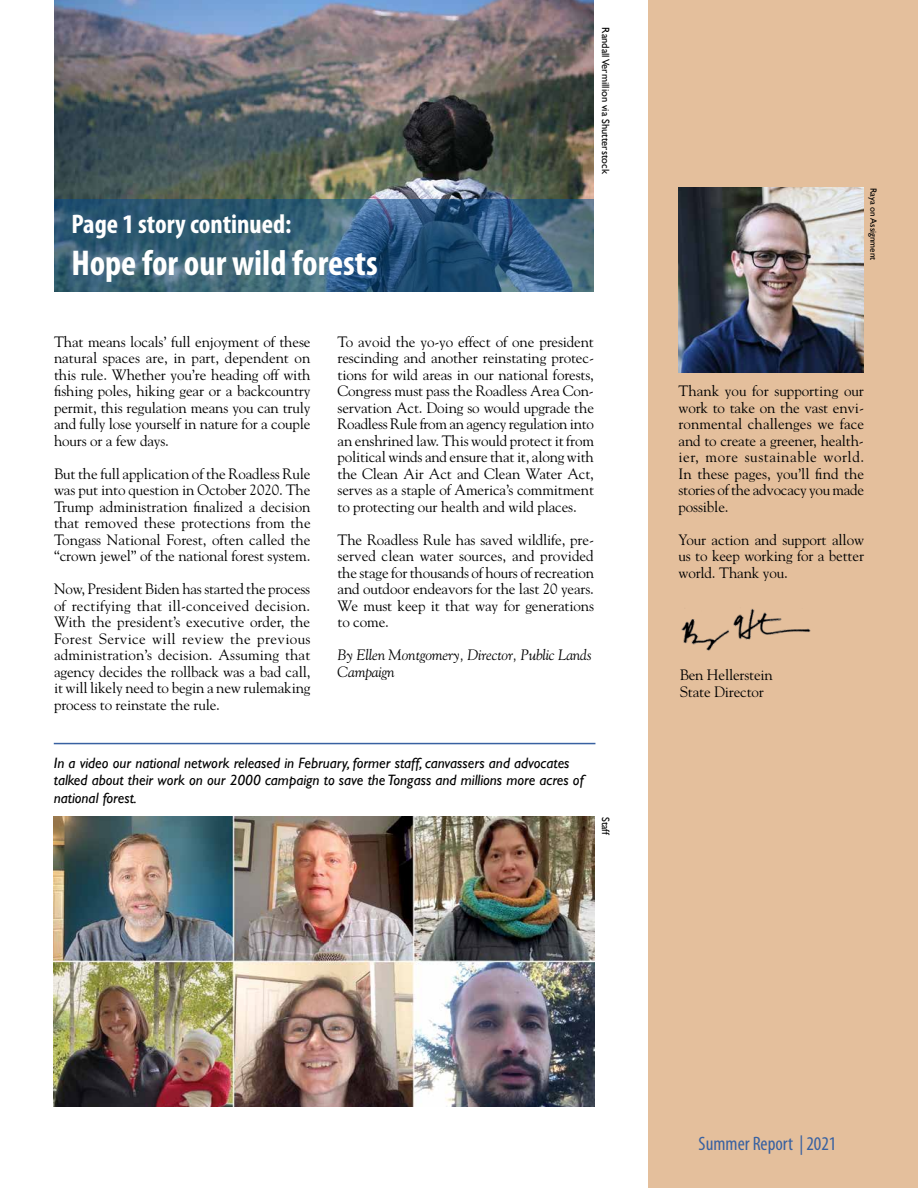
<style>
.page{position:relative;width:918px;height:1188px;background:#fff}
.page>*{position:absolute;margin:0;border:0;box-sizing:border-box;transform-origin:0 0}
.t1{font:700 condensed 36px "Myriad Pro";color:#fff}
.t2{font:700 condensed 27px "Myriad Pro";color:#fff}
.t3{font:condensed 19.5px "Myriad Pro";color:#3861a1}
.t4{font:15px/16.5px "Goudy Std";letter-spacing:-.01em;color:#000;text-align:justify}
.t5{font:italic 15px/17.2px "Gill Sans";color:#000}
.t6{font:italic 15px/16.5px "Goudy Std";letter-spacing:-.01em;color:#000}
.t7{font:10.5px "Gill Sans";color:#000}
.t8{font:9px "Gill Sans";color:#000}
</style>
<div class="page">
<img style="left:54px;top:817px;width:540px;height:290px">
<img style="left:54px;top:0;width:540px;height:200px">
<div style="left:648px;top:0;width:270px;height:1188px;background:#e4bf9c"></div>
<hr style="left:54px;top:743px;width:541px;height:1px;background:#3861a1">
<img style="left:679px;top:187px;width:185px;height:186px">
<img style="left:675px;top:606px;width:142px;height:47px">
<svg style="left:54px;top:200px;width:540px;height:92px;background:#345d7a"></svg>
<h2 class="t2" style="left:71px;top:207px;width:222px">Page 1 story continued:</h2>
<h1 class="t1" style="left:71px;top:241px;width:308px">Hope for our wild forests</h1>
<p class="t7" style="left:612px;top:27px;width:148px;rotate:90deg">Randall Vermillion via Shutterstock</p>
<p class="t4" style="left:54px;top:333px;width:258px">That means locals’ full enjoyment of these natural spaces are, in part, dependent on this rule. Whether you’re heading off with fishing poles, hiking gear or a backcountry permit, this regulation means you can truly and fully lose yourself in nature for a couple hours or a few days.</p>
<p class="t4" style="left:54px;top:465px;width:258px">But the full application of the Roadless Rule was put into question in October 2020. The Trump administration finalized a decision that removed these protections from the Tongass National Forest, often called the “crown jewel” of the national forest system.</p>
<p class="t4" style="left:54px;top:580px;width:258px">Now, President Biden has started the process of rectifying that ill-conceived decision.<br>With the president’s executive order, the Forest Service will review the previous administration’s decision. Assuming that agency decides the rollback was a bad call, it will likely need to begin a new rulemaking process to reinstate the rule.</p>
<p class="t4" style="left:338px;top:333px;width:258px">To avoid the yo-yo effect of one president rescinding and another reinstating protec&shy;tions for wild areas in our national forests, Congress must pass the Roadless Area Con&shy;servation Act. Doing so would upgrade the Roadless Rule from an agency regulation into an enshrined law. This would protect it from political winds and ensure that it, along with the Clean Air Act and Clean Water Act, serves as a staple of America’s commitment to protecting our health and wild places.</p>
<p class="t4" style="left:338px;top:531px;width:258px">The Roadless Rule has saved wildlife, pre&shy;served clean water sources, and provided the stage for thousands of hours of recreation and outdoor endeavors for the last 20 years.<br>We must keep it that way for generations to come.</p>
<p class="t6" style="left:338px;top:646px;width:256px">By Ellen Montgomery, Director, Public Lands<br>Campaign</p>
<p class="t5" style="left:54px;top:754px;width:531px">In a video our national network released in February, former staff, canvassers and advocates talked about their work on our 2000 campaign to save the Tongass and millions more acres of national forest.</p>
<p class="t7" style="left:612px;top:817px;width:20px;rotate:90deg">Staff</p>
<p class="t8" style="left:879px;top:188px;width:74px;rotate:90deg">Raya on Assignment</p>
<p class="t4" style="left:679px;top:382px;width:187px">Thank you for supporting our work to take on the vast envi&shy;ronmental challenges we face and to create a greener, health&shy;ier, more sustainable world.<br>In these pages, you’ll find the stories of the advocacy you made possible.</p>
<p class="t4" style="left:679px;top:531px;width:187px">Your action and support allow us to keep working for a better world. Thank you.</p>
<p class="t4" style="left:680px;top:667px;width:95px">Ben Hellerstein<br>State Director</p>
<h3 class="t3" style="left:699px;top:1132px;width:139px">Summer Report | 2021</h3>
</div>
